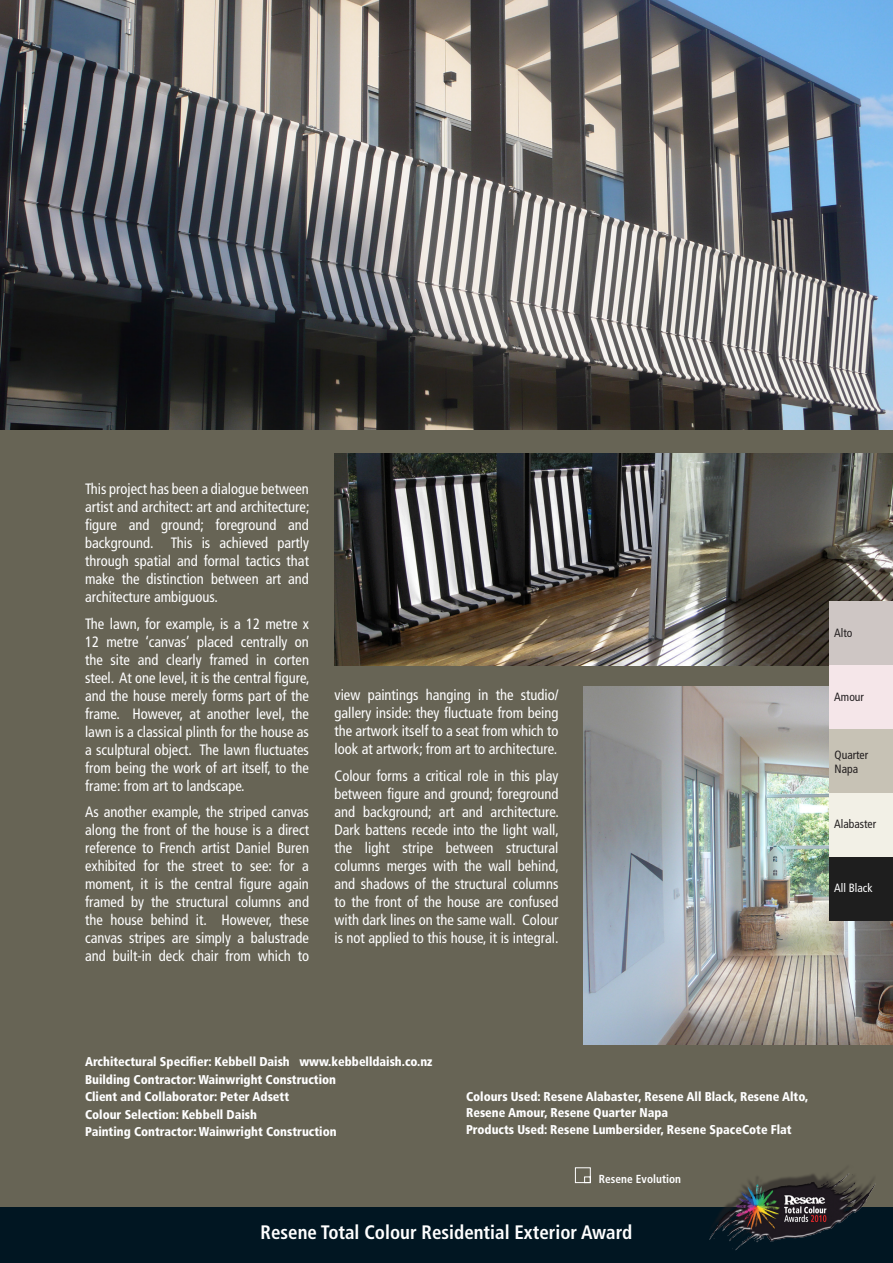
<style>
.page{position:relative;width:893px;height:1263px;background:#fff}
.page>*{position:absolute;margin:0;border:0;box-sizing:border-box;transform-origin:0 0}
.Award_winner_footer{font:700 condensed 19.5px "Frutiger";color:#fff}
.body{font:condensed 15px/18px "Frutiger";color:#fff;text-align:justify}
.credits_white{font:900 condensed 12.75px/15.3px "Frutiger";color:#fff}
.Colour_swatch_RHS{font:condensed 12px/13.5px "Frutiger";color:#231f20}
.Colour_swatch_RHS-2{font:condensed 12px "Frutiger";color:#fff}
.t1{font:700 condensed 12px "Frutiger";color:#fff}
.t2{font:700 condensed 11.7px "Frutiger";letter-spacing:.005em;color:#fff}
</style>
<div class="page">
<div style="left:0;top:0;width:893px;height:1217px;background:#676455"></div>
<img style="left:584px;top:687px;width:309px;height:358px">
<img style="left:334px;top:454px;width:559px;height:211px">
<div style="left:829px;top:729px;width:64px;height:64px;background:#c7c2b5"></div>
<div style="left:829px;top:793px;width:64px;height:64px;background:#f2f0e6"></div>
<div style="left:829px;top:665px;width:64px;height:64px;background:#f5e6e9"></div>
<div style="left:829px;top:601px;width:64px;height:64px;background:#cec6c4"></div>
<div style="left:829px;top:857px;width:64px;height:63px;background:#1e1e1e"></div>
<svg style="left:574px;top:1167px;width:17px;height:16px"></svg>
<img style="left:0;top:0;width:893px;height:429px">
<div style="left:0;top:1208px;width:893px;height:55px;background:#011622"></div>
<img style="left:710px;top:1172px;width:165px;height:79px">
<p class="body" style="left:85px;top:480px;width:226px">This project has been a dialogue between artist and architect: art and architecture; figure and ground; foreground and background. This is achieved partly through spatial and formal tactics that make the distinction between art and architecture ambiguous.</p>
<p class="body" style="left:85px;top:615px;width:226px">The lawn, for example, is a 12 metre x 12 metre ‘canvas’ placed centrally on the site and clearly framed in corten steel. At one level, it is the central figure, and the house merely forms part of the frame. However, at another level, the lawn is a classical plinth for the house as a sculptural object. The lawn fluctuates from being the work of art itself, to the frame: from art to landscape.</p>
<p class="body" style="left:85px;top:803px;width:225px">As another example, the striped canvas along the front of the house is a direct reference to French artist Daniel Buren exhibited for the street to see: for a moment, it is the central figure again framed by the structural columns and the house behind it. However, these canvas stripes are simply a balustrade and built-in deck chair from which to</p>
<p class="body" style="left:334px;top:686px;width:225px">view paintings hanging in the studio/ gallery inside: they fluctuate from being the artwork itself to a seat from which to look at artwork; from art to architecture.</p>
<p class="body" style="left:334px;top:766px;width:226px">Colour forms a critical role in this play between figure and ground; foreground and background; art and architecture.<br>Dark battens recede into the light wall, the light stripe between structural columns merges with the wall behind, and shadows of the structural columns to the front of the house are confused with dark lines on the same wall. Colour is not applied to this house, it is integral.</p>
<p class="Colour_swatch_RHS" style="left:834px;top:626px;width:20px">Alto</p>
<p class="Colour_swatch_RHS" style="left:834px;top:690px;width:31px">Amour</p>
<p class="Colour_swatch_RHS" style="left:835px;top:748px;width:35px">Quarter<br>Napa</p>
<p class="Colour_swatch_RHS" style="left:834px;top:818px;width:44px">Alabaster</p>
<p class="Colour_swatch_RHS-2" style="left:834px;top:881px;width:40px">All Black</p>
<p class="credits_white" style="left:85px;top:1054px;width:349px">Architectural Specifier: Kebbell Daish www.kebbelldaish.co.nz</p>
<p class="credits_white" style="left:85px;top:1072px;width:253px">Building Contractor: Wainwright Construction</p>
<p class="credits_white" style="left:85px;top:1089px;width:206px">Client and Collaborator: Peter Adsett</p>
<p class="credits_white" style="left:85px;top:1106px;width:173px">Colour Selection: Kebbell Daish</p>
<p class="credits_white" style="left:85px;top:1124px;width:253px">Painting Contractor: Wainwright Construction</p>
<p class="credits_white" style="left:466px;top:1089px;width:344px">Colours Used: Resene Alabaster, Resene All Black, Resene Alto,<br>Resene Amour, Resene Quarter Napa</p>
<p class="credits_white" style="left:466px;top:1122px;width:327px">Products Used: Resene Lumbersider, Resene SpaceCote Flat</p>
<p class="t2" style="left:599px;top:1172px;width:84px">Resene Evolution</p>
<p class="t1" style="left:437px;top:1220px;width:20px">187</p>
<p class="Award_winner_footer" style="left:261px;top:1221px;width:373px">Resene Total Colour Residential Exterior Award</p>
</div>
